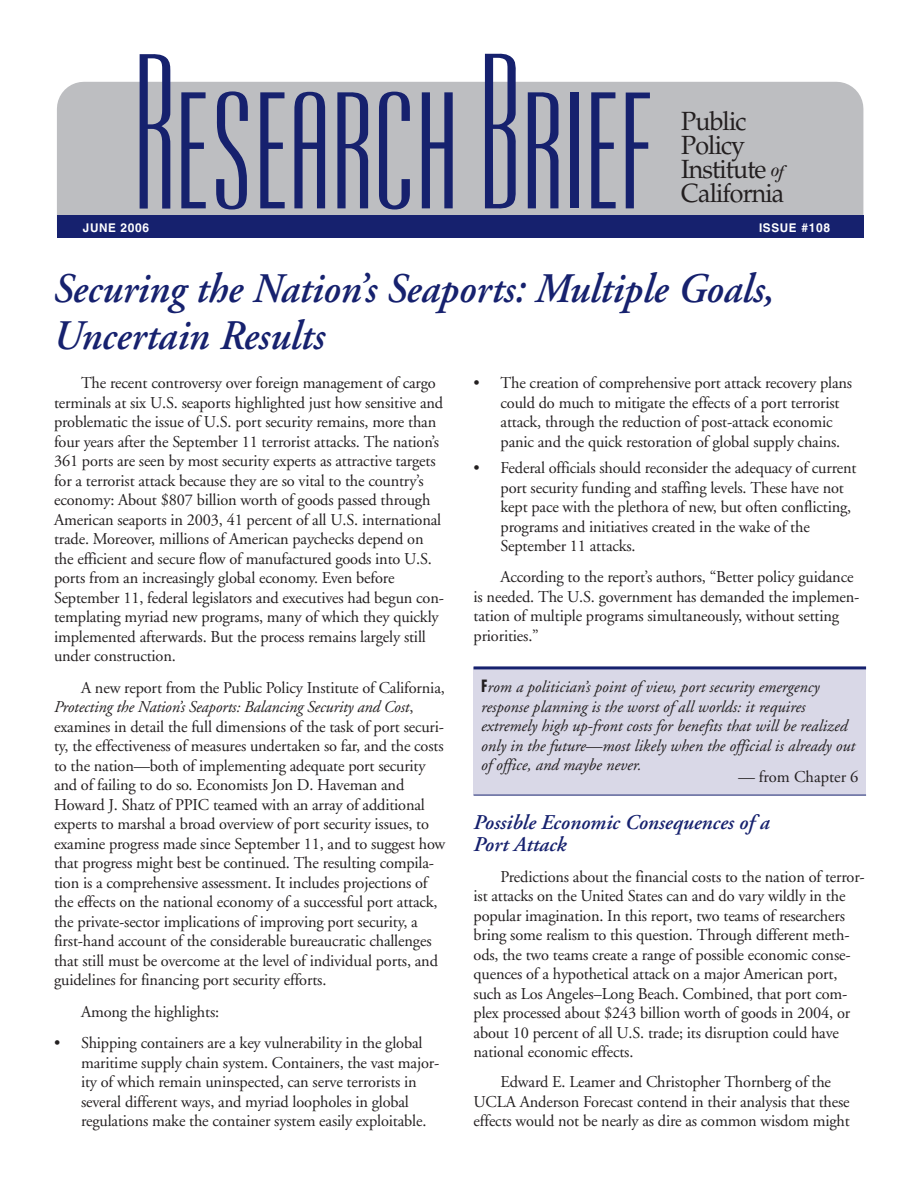
<style>
.page{position:relative;width:918px;height:1188px;background:#fff}
.page>*{position:absolute;margin:0;border:0;box-sizing:border-box;transform-origin:0 0}
.t1{font:181.8px "Ultra Condensed Sans One";letter-spacing:-.015em;color:#16216e}
.t2{font:italic 600 42px/46.5px "Adobe Garamond";color:#16216e;scale:.95 1}
.t3{font:26.25px/24.2px "Palatino";letter-spacing:-.035em;color:#231f20;scale:.95 1}
.t4{font:italic 600 21px/22.5px "Adobe Garamond";color:#16216e}
.t5{font:16.5px/19.5px "Adobe Garamond";letter-spacing:-.01em;color:#231f20}
.t6{font:italic 16.5px/19.5px "Adobe Garamond";color:#231f20}
.t7{font:700 12px "Helvetica";letter-spacing:.055em;color:#fff}
.s1{font-family:"Garamond";font-style:italic;font-stretch:condensed;font-size:18.3px}
.s2{font-size:12.3px}
.s3{font-style:italic}
.s4{font-family:"Futura";font-weight:700;font-style:normal;font-stretch:condensed}
</style>
<div class="page">
<div style="left:474px;top:668px;width:392px;height:127px;background:#d9d8e7"></div>
<div style="left:57px;top:82px;width:806px;height:133px;background:#bdbec1"></div>
<div style="left:57px;top:215px;width:806px;height:23px;background:#16216e"></div>
<hr style="left:474px;top:666px;width:392px;height:3px;background:#16216e">
<hr style="left:474px;top:795px;width:392px;height:1px;background:#16216e">
<h1 class="t1" style="left:132px;top:39px;width:525px">Research Brief</h1>
<h3 class="t3" style="left:681px;top:112px;width:110px">Public<br>Policy<br>Institute <span class="s1">of<br></span>California</h3>
<p class="t7" style="left:83px;top:223px;width:68px">JUNE <span class="s2">2006</span></p>
<p class="t7" style="left:759px;top:223px;width:72px">ISSUE <span class="s2">#108</span></p>
<h2 class="t2" style="left:53px;top:270px;width:761px">Securing the Nation’s Seaports: Multiple Goals,<br>Uncertain Results</h2>
<p class="t5" style="left:54px;top:375px;width:391px;text-indent:27px">The recent controversy over foreign management of cargo terminals at six U.S. seaports highlighted just how sensitive and problematic the issue of U.S. port security remains, more than four years after the September 11 terrorist attacks. The nation’s 361 ports are seen by most security experts as attractive targets for a terrorist attack because they are so vital to the country’s economy: About $807 billion worth of goods passed through American seaports in 2003, 41 percent of all U.S. international trade. Moreover, millions of American paychecks depend on the efficient and secure flow of manufactured goods into U.S. ports from an increasingly global economy. Even before September 11, federal legislators and executives had begun con&shy;templating myriad new programs, many of which they quickly implemented afterwards. But the process remains largely still under construction.</p>
<p class="t5" style="left:54px;top:679px;width:393px;text-indent:27px">A new report from the Public Policy Institute of California, <span class="s3">Protecting the Nation’s Seaports: Balancing Security and Cost</span>, examines in detail the full dimensions of the task of port securi&shy;ty, the effectiveness of measures undertaken so far, and the costs to the nation—both of implementing adequate port security and of failing to do so. Economists Jon D. Haveman and Howard J. Shatz of PPIC teamed with an array of additional experts to marshal a broad overview of port security issues, to examine progress made since September 11, and to suggest how that progress might best be continued. The resulting compila&shy;tion is a comprehensive assessment. It includes projections of the effects on the national economy of a successful port attack, the private-sector implications of improving port security, a first-hand account of the considerable bureaucratic challenges that still must be overcome at the level of individual ports, and guidelines for financing port security efforts.</p>
<p class="t5" style="left:81px;top:1003px;width:140px">Among the highlights:</p>
<p class="t5" style="left:81px;top:1035px;width:360px;text-indent:-27px">• Shipping containers are a key vulnerability in the global maritime supply chain system. Containers, the vast major&shy;ity of which remain uninspected, can serve terrorists in several different ways, and myriad loopholes in global regulations make the container system easily exploitable.</p>
<p class="t5" style="left:501px;top:375px;width:353px;text-indent:-27px">• The creation of comprehensive port attack recovery plans could do much to mitigate the effects of a port terrorist attack, through the reduction of post-attack economic panic and the quick restoration of global supply chains.</p>
<p class="t5" style="left:501px;top:460px;width:357px;text-indent:-27px">• Federal officials should reconsider the adequacy of current port security funding and staffing levels. These have not kept pace with the plethora of new, but often conflicting, programs and initiatives created in the wake of the September 11 attacks.</p>
<p class="t5" style="left:474px;top:569px;width:387px;text-indent:27px">According to the report’s authors, “Better policy guidance is needed. The U.S. government has demanded the implemen&shy;tation of multiple programs simultaneously, without setting priorities.”</p>
<p class="t6" style="left:481px;top:679px;width:376px"><span class="s4">F</span>rom a politician’s point of view, port security emergency response planning is the worst of all worlds: it requires extremely high up-front costs for benefits that will be realized only in the future—most likely when the official is already out of office, and maybe never.</p>
<p class="t5" style="left:738px;top:768px;width:122px"><span class="s3">—</span> from Chapter 6</p>
<p class="t4" style="left:474px;top:813px;width:298px">Possible Economic Consequences of a<br>Port Attack</p>
<p class="t5" style="left:474px;top:868px;width:393px;text-indent:27px">Predictions about the financial costs to the nation of terror&shy;ist attacks on the United States can and do vary wildly in the popular imagination. In this report, two teams of researchers bring some realism to this question. Through different meth&shy;ods, the two teams create a range of possible economic conse&shy;quences of a hypothetical attack on a major American port, such as Los Angeles–Long Beach. Combined, that port com&shy;plex processed about $243 billion worth of goods in 2004, or about 10 percent of all U.S. trade; its disruption could have national economic effects.</p>
<p class="t5" style="left:474px;top:1074px;width:378px;text-align:center">Edward E. Leamer and Christopher Thornberg of the<br>UCLA Anderson Forecast contend in their analysis that these effects would not be nearly as dire as common wisdom might</p>
</div>
